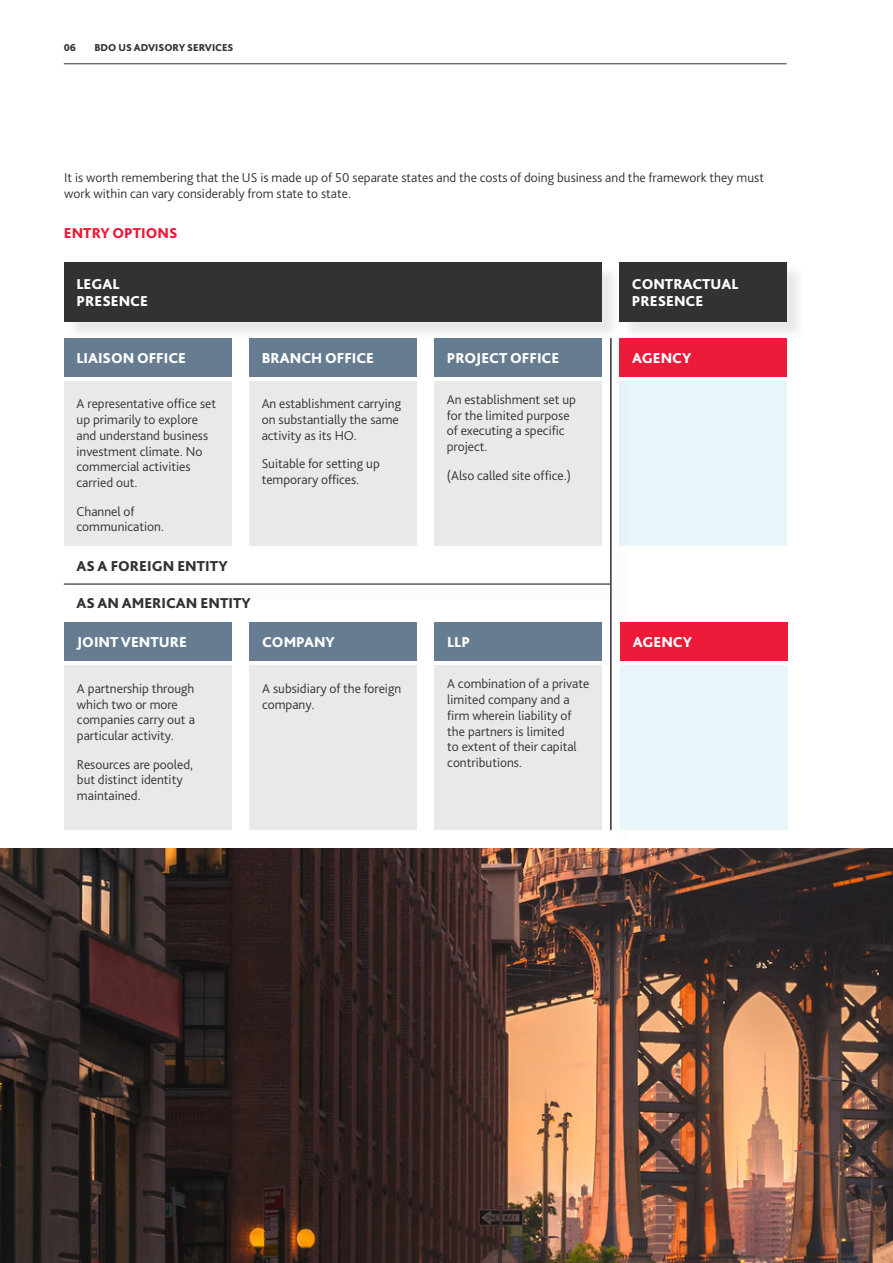
<style>
.page{position:relative;width:893px;height:1263px;background:#fff}
.page>*{position:absolute;margin:0;border:0;box-sizing:border-box;transform-origin:0 0}
.Subheading_level_1{font:800 15px/16.5px "Bliss Pro";color:#fff}
.Subheading_level_1-2{font:800 15px "Bliss Pro";color:#333231}
.Subheading_level_1-3{font:800 15px "Bliss Pro";color:#ed1a3a}
.Body_text{font:300 13.5px/15.8px "Bliss Pro";color:#333231}
.t1{font:800 10.5px "Bliss Pro";color:#333231}
</style>
<div class="page">
<hr style="left:64px;top:63px;width:723px;height:1px;background:#333231">
<div style="left:66px;top:264px;width:555px;height:76px;background:#231f20;opacity:.1"></div>
<div style="left:64px;top:262px;width:538px;height:59px;background:#333231"></div>
<div style="left:619px;top:381px;width:168px;height:165px;background:#e9f4fb"></div>
<div style="left:64px;top:381px;width:167px;height:165px;background:#e9e9e9"></div>
<div style="left:249px;top:381px;width:168px;height:165px;background:#e9e9e9"></div>
<div style="left:434px;top:381px;width:168px;height:165px;background:#e9e9e9"></div>
<div style="left:64px;top:338px;width:167px;height:38px;background:#667c90"></div>
<div style="left:249px;top:338px;width:168px;height:38px;background:#667c90"></div>
<div style="left:434px;top:338px;width:168px;height:38px;background:#667c90"></div>
<div style="left:619px;top:338px;width:168px;height:38px;background:#ed1a3a"></div>
<div style="left:64px;top:665px;width:168px;height:165px;background:#e9e9e9"></div>
<div style="left:249px;top:665px;width:168px;height:165px;background:#e9e9e9"></div>
<div style="left:434px;top:665px;width:168px;height:165px;background:#e9e9e9"></div>
<div style="left:64px;top:623px;width:168px;height:38px;background:#667c90"></div>
<div style="left:249px;top:623px;width:168px;height:38px;background:#667c90"></div>
<div style="left:434px;top:623px;width:168px;height:38px;background:#667c90"></div>
<div style="left:621px;top:264px;width:184px;height:76px;background:#231f20;opacity:.1"></div>
<div style="left:619px;top:262px;width:168px;height:59px;background:#333231"></div>
<div style="left:612px;top:341px;width:18px;height:507px;background:#231f20;opacity:.1"></div>
<hr style="left:610px;top:338px;width:2px;height:492px;background:#333231">
<div style="left:67px;top:586px;width:561px;height:17px;background:#fdfdfd"></div>
<hr style="left:64px;top:583px;width:546px;height:2px;background:#5f5b59">
<div style="left:620px;top:665px;width:167px;height:165px;background:#e9f4fb"></div>
<div style="left:620px;top:623px;width:168px;height:38px;background:#ed1a3a"></div>
<img style="left:0;top:848px;width:893px;height:415px">
<p class="t1" style="left:64px;top:40px;width:14px">06</p>
<p class="t1" style="left:94px;top:40px;width:141px">BDO US ADVISORY SERVICES</p>
<p class="Body_text" style="left:64px;top:169px;width:701px">It is worth remembering that the US is made up of 50 separate states and the costs of doing business and the framework they must work within can vary considerably from state to state.</p>
<p class="Subheading_level_1-3" style="left:64px;top:224px;width:115px">ENTRY OPTIONS</p>
<p class="Subheading_level_1" style="left:77px;top:275px;width:44px">LEGAL</p>
<p class="Subheading_level_1" style="left:77px;top:292px;width:73px">PRESENCE</p>
<p class="Subheading_level_1" style="left:632px;top:275px;width:108px">CONTRACTUAL<br>PRESENCE</p>
<p class="Subheading_level_1" style="left:77px;top:349px;width:111px">LIAISON OFFICE</p>
<p class="Subheading_level_1" style="left:262px;top:349px;width:114px">BRANCH OFFICE</p>
<p class="Subheading_level_1" style="left:447px;top:349px;width:114px">PROJECT OFFICE</p>
<p class="Subheading_level_1" style="left:632px;top:349px;width:61px">AGENCY</p>
<p class="Body_text" style="left:77px;top:396px;width:141px">A representative office set up primarily to explore and understand business investment climate. No commercial activities carried out.</p>
<p class="Body_text" style="left:77px;top:503px;width:89px">Channel of communication.</p>
<p class="Body_text" style="left:262px;top:396px;width:141px">An establishment carrying on substantially the same activity as its HO.</p>
<p class="Body_text" style="left:262px;top:456px;width:120px">Suitable for setting up temporary offices.</p>
<p class="Subheading_level_1-2" style="left:77px;top:556px;width:153px">AS A FOREIGN ENTITY</p>
<p class="Subheading_level_1-2" style="left:77px;top:594px;width:176px">AS AN AMERICAN ENTITY</p>
<p class="Body_text" style="left:447px;top:391px;width:131px">An establishment set up for the limited purpose of executing a specific project.</p>
<p class="Body_text" style="left:447px;top:467px;width:126px">(Also called site office.)</p>
<p class="Subheading_level_1" style="left:77px;top:634px;width:112px">JOINT VENTURE</p>
<p class="Subheading_level_1" style="left:262px;top:634px;width:74px">COMPANY</p>
<p class="Subheading_level_1" style="left:447px;top:634px;width:24px">LLP</p>
<p class="Body_text" style="left:77px;top:680px;width:119px">A partnership through which two or more companies carry out a particular activity.</p>
<p class="Body_text" style="left:77px;top:756px;width:118px">Resources are pooled, but distinct identity maintained.</p>
<p class="Body_text" style="left:262px;top:680px;width:141px">A subsidiary of the foreign company.</p>
<p class="Body_text" style="left:447px;top:676px;width:144px">A combination of a private limited company and a firm wherein liability of the partners is limited<br>to extent of their capital contributions.</p>
<p class="Subheading_level_1" style="left:633px;top:634px;width:61px">AGENCY</p>
</div>
